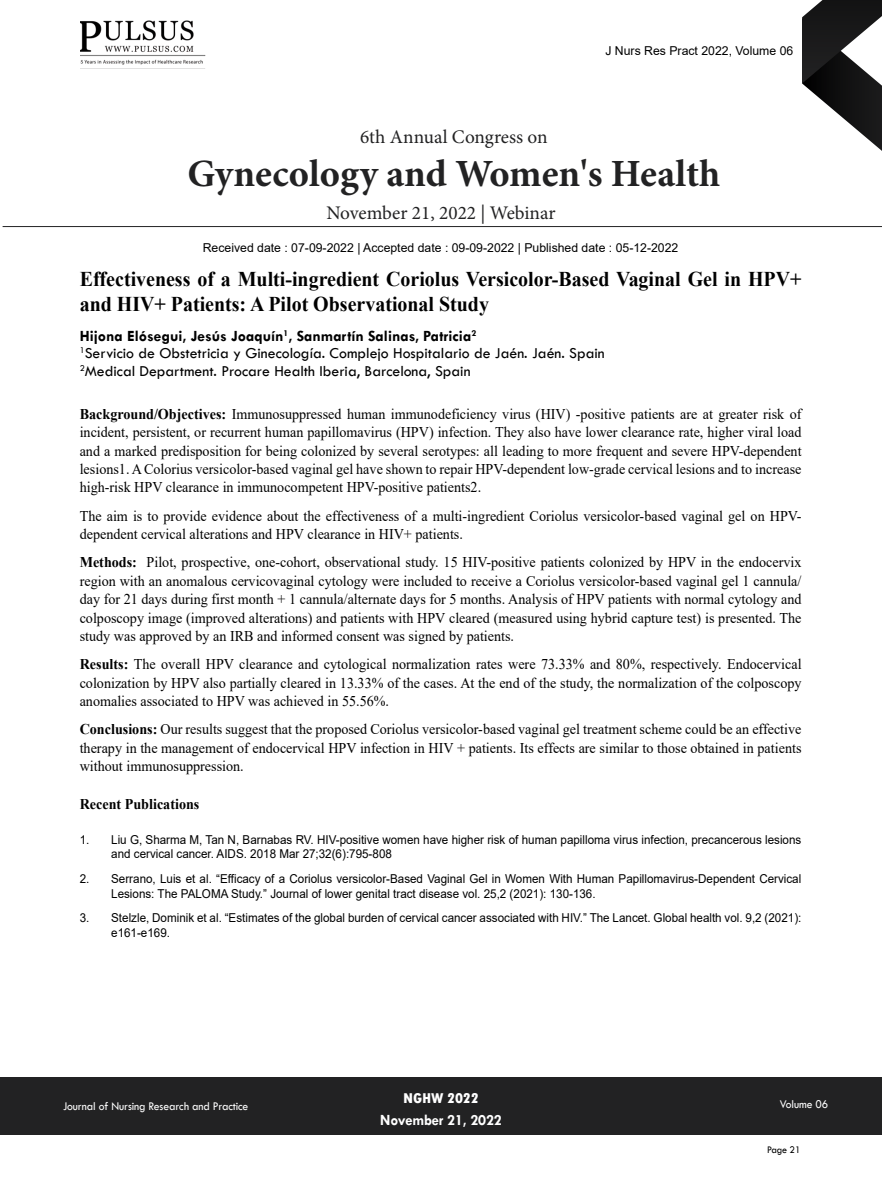
<style>
.page{position:relative;width:882px;height:1197px;background:#fff}
.page>*{position:absolute;margin:0;border:0;box-sizing:border-box;transform-origin:0 0}
.t1{font:700 38.5px "Minion Pro";color:#222223}
.t2{font:700 21px/24.5px "Times New Roman";color:#000;scale:.95 1}
.t3{font:19.25px "Minion Pro";color:#222223}
.t4{font:15.75px/17.5px "Tw Cen";color:#000}
.t5{font:700 15.75px "Tw Cen";letter-spacing:-.01em;color:#fff;scale:.95 1}
.t6{font:14.88px/18.4px "Times New Roman";color:#000;text-align:justify;scale:.95 1}
.t7{font:700 14.88px "Times New Roman";color:#000;scale:.95 1}
.t8{font:800 condensed 14.88px "Tw Cen";letter-spacing:-.01em;color:#fff;scale:1.1 1}
.t9{font:12.25px/14.7px "Arial";color:#000;scale:.95 1}
.t10{font:12.25px "Arial";color:#000}
.t11{font:12.25px "Tw Cen";letter-spacing:-.01em;color:#fff;scale:.95 1}
.t12{font:10.5px "Tw Cen";letter-spacing:-.02em;color:#000;scale:.95 1}
.s1{font-weight:700}
</style>
<div class="page">
<svg style="left:802px;top:0;width:80px;height:151px"></svg>
<div style="left:0;top:1077px;width:882px;height:58px;background:#222223"></div>
<hr style="left:3px;top:226px;width:879px;height:1px;background:#222223">
<img style="left:81px;top:20px;width:125px;height:49px">
<p class="t10" style="left:605px;top:43px;width:189px">J Nurs Res Pract 2022, Volume 06</p>
<p class="t3" style="left:360px;top:124px;width:189px">6th Annual Congress on</p>
<h1 class="t1" style="left:187px;top:146px;width:534px">Gynecology and Women's Health</h1>
<p class="t3" style="left:326px;top:200px;width:231px">November 21, 2022 | Webinar</p>
<p class="t10" style="left:203px;top:239px;width:477px">Received date : 07-09-2022 | Accepted date : 09-09-2022 | Published date : 05-12-2022</p>
<h2 class="t2" style="left:80px;top:266px;width:761px">Effectiveness of a Multi-ingredient Coriolus Versicolor-Based Vaginal Gel in HPV+ and HIV+ Patients: A Pilot Observational Study</h2>
<p class="t4" style="left:80px;top:327px;width:527px"><span class="s1">Hijona Elósegui, Jesús Joaquín</span><sup>1</sup><span class="s1">, Sanmartín Salinas, Patricia</span><sup>2<br></sup><sup>1</sup>Servicio de Obstetricia y Ginecología. Complejo Hospitalario de Jaén. Jaén. Spain<br><sup>2</sup>Medical Department. Procare Health Iberia, Barcelona, Spain</p>
<p class="t6" style="left:80px;top:404px;width:761px"><span class="s1">Background/Objectives:</span> Immunosuppressed human immunodeficiency virus (HIV) -positive patients are at greater risk of incident, persistent, or recurrent human papillomavirus (HPV) infection. They also have lower clearance rate, higher viral load and a marked predisposition for being colonized by several serotypes: all leading to more frequent and severe HPV-dependent lesions1. A Colorius versicolor-based vaginal gel have shown to repair HPV-dependent low-grade cervical lesions and to increase high-risk HPV clearance in immunocompetent HPV-positive patients2.</p>
<p class="t6" style="left:80px;top:506px;width:761px">The aim is to provide evidence about the effectiveness of a multi-ingredient Coriolus versicolor-based vaginal gel on HPV&shy;dependent cervical alterations and HPV clearance in HIV+ patients.</p>
<p class="t6" style="left:80px;top:553px;width:761px"><span class="s1">Methods:</span> Pilot, prospective, one-cohort, observational study. 15 HIV-positive patients colonized by HPV in the endocervix region with an anomalous cervicovaginal cytology were included to receive a Coriolus versicolor-based vaginal gel 1 cannula/ day for 21 days during first month + 1 cannula/alternate days for 5 months. Analysis of HPV patients with normal cytology and colposcopy image (improved alterations) and patients with HPV cleared (measured using hybrid capture test) is presented. The study was approved by an IRB and informed consent was signed by patients.</p>
<p class="t6" style="left:80px;top:655px;width:761px"><span class="s1">Results:</span> The overall HPV clearance and cytological normalization rates were 73.33% and 80%, respectively. Endocervical colonization by HPV also partially cleared in 13.33% of the cases. At the end of the study, the normalization of the colposcopy anomalies associated to HPV was achieved in 55.56%.</p>
<p class="t6" style="left:80px;top:720px;width:761px"><span class="s1">Conclusions:</span> Our results suggest that the proposed Coriolus versicolor-based vaginal gel treatment scheme could be an effective therapy in the management of endocervical HPV infection in HIV + patients. Its effects are similar to those obtained in patients without immunosuppression.</p>
<p class="t7" style="left:80px;top:793px;width:128px">Recent Publications</p>
<p class="t9" style="left:111px;top:832px;width:728px;text-indent:-32px">1. Liu G, Sharma M, Tan N, Barnabas RV. HIV-positive women have higher risk of human papilloma virus infection, precancerous lesions and cervical cancer. AIDS. 2018 Mar 27;32(6):795-808</p>
<p class="t9" style="left:111px;top:871px;width:728px;text-indent:-32px">2. Serrano, Luis et al. “Efficacy of a Coriolus versicolor-Based Vaginal Gel in Women With Human Papillomavirus-Dependent Cervical<br>Lesions: The PALOMA Study.” Journal of lower genital tract disease vol. 25,2 (2021): 130-136.</p>
<p class="t9" style="left:111px;top:911px;width:728px;text-indent:-32px">3. Stelzle, Dominik et al. “Estimates of the global burden of cervical cancer associated with HIV.” The Lancet. Global health vol. 9,2 (2021): e161-e169.</p>
<p class="t11" style="left:63px;top:1099px;width:197px">Journal of Nursing Research and Practice</p>
<p class="t8" style="left:403px;top:1089px;width:70px">NGHW 2022</p>
<p class="t5" style="left:380px;top:1111px;width:129px">November 21, 2022</p>
<p class="t11" style="left:780px;top:1097px;width:53px">Volume 06</p>
<p class="t12" style="left:767px;top:1143px;width:37px">Page 21</p>
</div>
